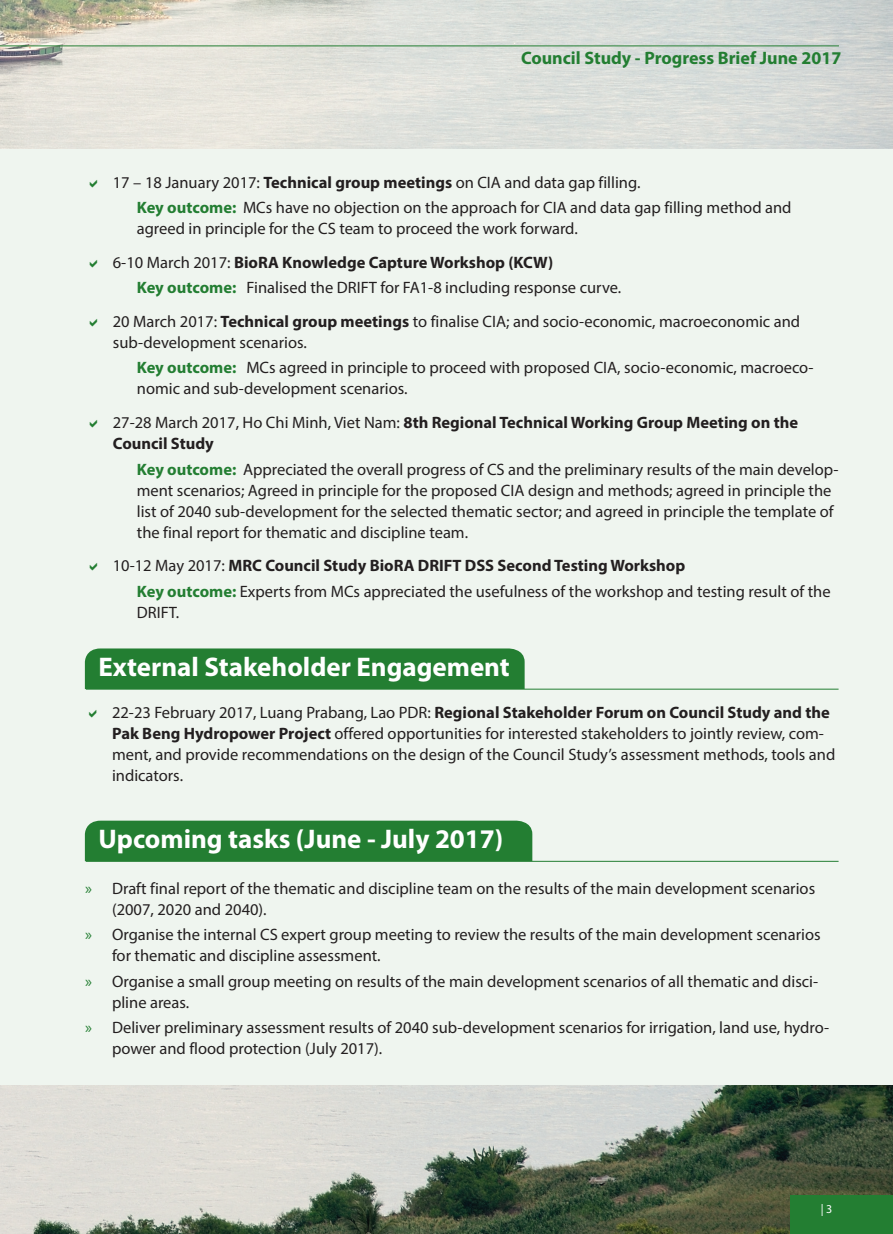
<style>
.page{position:relative;width:893px;height:1234px;background:#fff}
.page>*{position:absolute;margin:0;border:0;box-sizing:border-box;transform-origin:0 0}
.t1{font:700 27px "Myriad Pro";color:#fff}
.t2{font:700 18px "Myriad Pro";color:#237e32}
.t3{font:16.5px/21px "Myriad Pro";color:#231f20}
.t4{font:12px "Myriad Pro";color:#fff}
.s1{font-weight:700}
.s2{font-weight:700;color:#237e32}
.s3{color:#237e32}
</style>
<div class="page">
<div style="left:0;top:122px;width:893px;height:1111px;background:#eff5ef"></div>
<img style="left:0;top:0;width:893px;height:149px">
<img style="left:0;top:1085px;width:893px;height:148px">
<hr style="left:0;top:45px;width:839px;height:1px;background:#237e32">
<div style="left:791px;top:1195px;width:102px;height:38px;background:#237e32"></div>
<div style="left:85px;top:648px;width:440px;height:40px;background:#237e32"></div>
<div style="left:85px;top:820px;width:447px;height:41px;background:#237e32"></div>
<hr style="left:86px;top:688px;width:753px;height:1px;background:#237e32">
<hr style="left:86px;top:860px;width:753px;height:1px;background:#237e32">
<p class="t2" style="left:521px;top:46px;width:322px">Council Study - Progress Brief June 2017</p>
<p class="t3" style="left:137px;top:169px;width:656px;line-height:25.2px;text-indent:-24px">17 – 18 January 2017: <span class="s1">Technical group meetings</span> on CIA and data gap filling.<br><span class="s2">Key outcome:</span> MCs have no objection on the approach for CIA and data gap filling method and</p>
<p class="t3" style="left:113px;top:211px;width:466px;line-height:33.8px;text-indent:24px">agreed in principle for the CS team to proceed the work forward.<br>6-10 March 2017: <span class="s1">BioRA Knowledge Capture Workshop (KCW)</span></p>
<p class="t3" style="left:113px;top:270px;width:689px;line-height:33.8px;text-indent:24px"><span class="s2">Key outcome:</span> Finalised the DRIFT for FA1-8 including response curve.<br>20 March 2017: <span class="s1">Technical group meetings</span> to finalise CIA; and socio-economic, macroeconomic and</p>
<p class="t3" style="left:137px;top:330px;width:678px;line-height:25.2px;text-indent:-24px">sub-development scenarios.<br><span class="s2">Key outcome:</span> MCs agreed in principle to proceed with proposed CIA, socio-economic, macroeco-</p>
<p class="t3" style="left:113px;top:371px;width:687px;line-height:33.8px;text-indent:24px">nomic and sub-development scenarios.<br>27-28 March 2017, Ho Chi Minh, Viet Nam: <span class="s1">8th Regional Technical Working Group Meeting on the</span></p>
<p class="t3" style="left:137px;top:431px;width:703px;line-height:25.2px;text-indent:-24px"><span class="s1">Council Study<br></span><span class="s2">Key outcome:</span> Appreciated the overall progress of CS and the preliminary results of the main develop-</p>
<p class="t3" style="left:137px;top:479px;width:698px">ment scenarios; Agreed in principle for the proposed CIA design and methods; agreed in principle the list of 2040 sub-development for the selected thematic sector; and agreed in principle the template of the final report for thematic and discipline team.</p>
<p class="t3" style="left:137px;top:553px;width:695px;line-height:25.2px;text-indent:-24px">10-12 May 2017: <span class="s1">MRC Council Study BioRA DRIFT DSS Second Testing Workshop<br></span><span class="s2">Key outcome:</span> Experts from MCs appreciated the usefulness of the workshop and testing result of the</p>
<p class="t3" style="left:137px;top:601px;width:44px">DRIFT.</p>
<h1 class="t1" style="left:98px;top:648px;width:413px">External Stakeholder Engagement</h1>
<p class="t3" style="left:112px;top:701px;width:725px">22-23 February 2017, Luang Prabang, Lao PDR: <span class="s1">Regional Stakeholder Forum on Council Study and the Pak Beng Hydropower Project</span> offered opportunities for interested stakeholders to jointly review, com&shy;ment, and provide recommendations on the design of the Council Study’s assessment methods, tools and indicators.</p>
<h1 class="t1" style="left:98px;top:821px;width:406px">Upcoming tasks (June - July 2017)</h1>
<p class="t3" style="left:112px;top:877px;width:705px;text-indent:-27px"><span class="s3">»</span> Draft final report of the thematic and discipline team on the results of the main development scenarios (2007, 2020 and 2040).</p>
<p class="t3" style="left:112px;top:923px;width:710px;text-indent:-27px"><span class="s3">»</span> Organise the internal CS expert group meeting to review the results of the main development scenarios for thematic and discipline assessment.</p>
<p class="t3" style="left:112px;top:970px;width:708px;text-indent:-27px"><span class="s3">»</span> Organise a small group meeting on results of the main development scenarios of all thematic and disci&shy;pline areas.</p>
<p class="t3" style="left:112px;top:1016px;width:719px;text-indent:-27px"><span class="s3">»</span> Deliver preliminary assessment results of 2040 sub-development scenarios for irrigation, land use, hydro&shy;power and flood protection (July 2017).</p>
<p class="t4" style="left:821px;top:1201px;width:13px">| 3</p>
</div>
